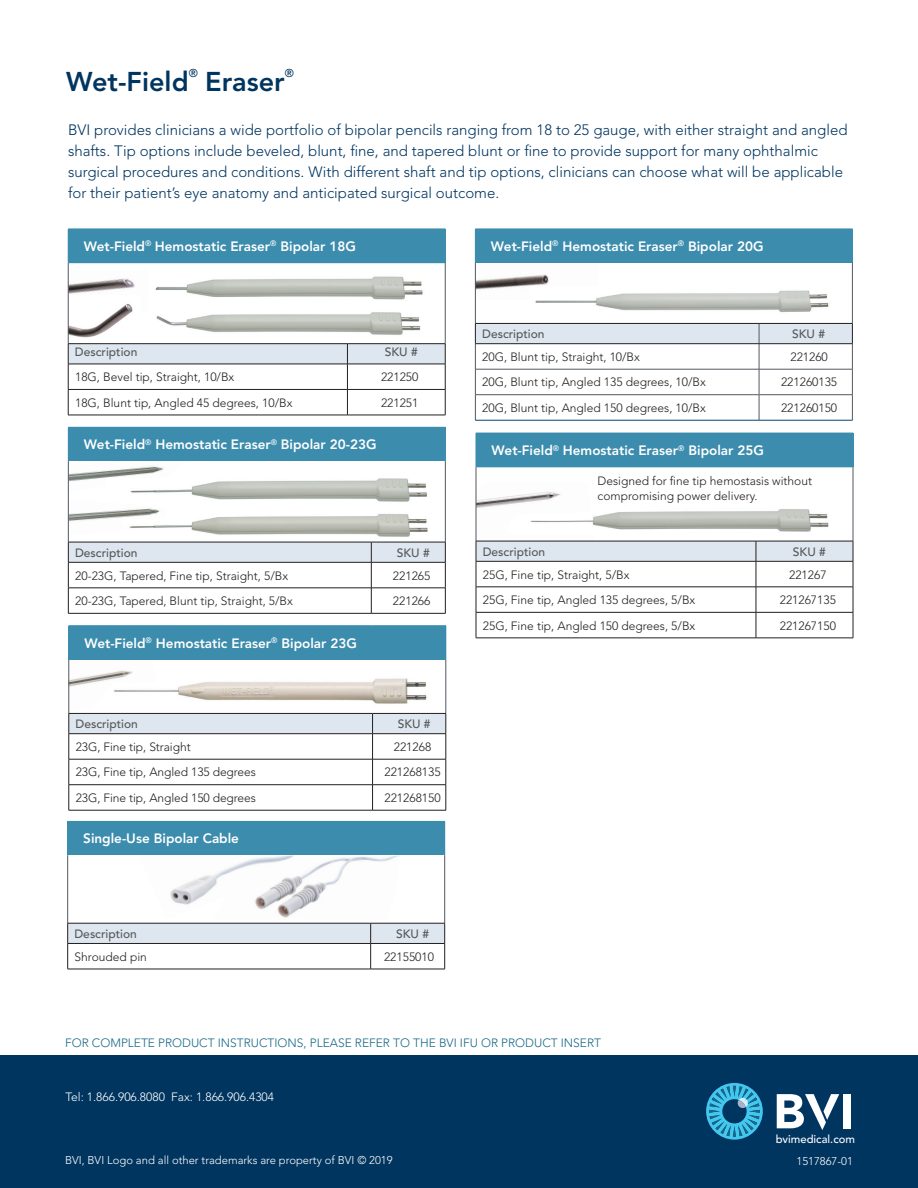
<style>
.page{position:relative;width:918px;height:1188px;background:#fff}
.page>*{position:absolute;margin:0;border:0;box-sizing:border-box;transform-origin:0 0}
.inside_header{font:800 27px "Avenir LT Std";color:#003560}
.inside_bullet_text{font:300 15px/21px "Avenir LT Std";color:#003560}
.Table_Header{font:800 13.5px "Avenir LT Std";color:#fff}
.Table_ocontents_8_10{font:300 12px "Avenir LT Std";color:#231f20}
.t1{font:500 12px "Avenir LT Std";color:#57585a}
.t2{font:300 12px "Avenir LT Std";color:#186887}
.Product_Description{font:300 12px "Avenir LT Std";color:#231f20}
.t3{font:300 12px "Avenir LT Std";color:#fff}
.inside_header-2{font:500 11.4px "Avenir LT Std";color:#003560}
.Table_Product_Descri{font:300 11.25px "Avenir LT Std";color:#fff}
.t4{font:500 11.25px "Avenir LT Std";color:#fff}
</style>
<div class="page">
<div style="left:0;top:1055px;width:918px;height:133px;background:#003560"></div>
<svg style="left:706px;top:1083px;width:57px;height:57px"></svg>
<div style="left:844px;top:1094px;width:7px;height:34px;background:#fff"></div>
<svg style="left:777px;top:1094px;width:62px;height:36px"></svg>
<img style="left:69px;top:278px;width:66px;height:16px">
<img style="left:69px;top:303px;width:64px;height:35px">
<div style="left:68px;top:229px;width:377px;height:34px;background:#3c8cad"></div>
<hr style="left:68px;top:263px;width:1px;height:81px;background:#535860">
<hr style="left:445px;top:263px;width:1px;height:81px;background:#535860">
<hr style="left:445px;top:229px;width:1px;height:33px;background:#3c8cad">
<hr style="left:68px;top:343px;width:279px;height:1px;background:#231f20">
<hr style="left:347px;top:343px;width:98px;height:1px;background:#231f20">
<svg style="left:68px;top:344px;width:378px;height:71px"></svg>
<hr style="left:68px;top:415px;width:279px;height:1px;background:#231f20">
<hr style="left:347px;top:415px;width:98px;height:1px;background:#231f20">
<img style="left:155px;top:276px;width:268px;height:24px">
<img style="left:156px;top:312px;width:265px;height:23px">
<img style="left:476px;top:274px;width:73px;height:16px">
<div style="left:475px;top:229px;width:377px;height:34px;background:#3c8cad"></div>
<hr style="left:475px;top:263px;width:1px;height:60px;background:#535860">
<hr style="left:852px;top:263px;width:1px;height:60px;background:#535860">
<hr style="left:852px;top:229px;width:1px;height:34px;background:#3c8cad">
<hr style="left:475px;top:420px;width:284px;height:1px;background:#01457f">
<hr style="left:759px;top:420px;width:94px;height:1px;background:#01457f">
<svg style="left:475px;top:323px;width:378px;height:97px"></svg>
<img style="left:531px;top:286px;width:298px;height:27px">
<img style="left:477px;top:491px;width:118px;height:50px">
<div style="left:476px;top:433px;width:377px;height:34px;background:#3c8cad"></div>
<hr style="left:476px;top:467px;width:1px;height:74px;background:#535860">
<hr style="left:853px;top:467px;width:1px;height:74px;background:#535860">
<hr style="left:853px;top:433px;width:1px;height:34px;background:#3c8cad">
<hr style="left:476px;top:467px;width:280px;height:1px;background:#3c8cad">
<hr style="left:756px;top:467px;width:97px;height:1px;background:#3c8cad">
<svg style="left:476px;top:541px;width:378px;height:97px"></svg>
<hr style="left:476px;top:638px;width:280px;height:1px;background:#231f20">
<hr style="left:756px;top:638px;width:97px;height:1px;background:#231f20">
<img style="left:508px;top:502px;width:321px;height:32px">
<img style="left:70px;top:670px;width:63px;height:17px">
<div style="left:69px;top:626px;width:377px;height:33px;background:#3c8cad"></div>
<hr style="left:69px;top:660px;width:1px;height:53px;background:#535860">
<hr style="left:446px;top:660px;width:1px;height:53px;background:#535860">
<hr style="left:69px;top:625px;width:304px;height:1px;background:#3c8cad">
<hr style="left:373px;top:625px;width:73px;height:1px;background:#3c8cad">
<hr style="left:446px;top:626px;width:1px;height:33px;background:#3c8cad">
<hr style="left:69px;top:659px;width:304px;height:1px;background:#3c8cad">
<hr style="left:373px;top:659px;width:73px;height:1px;background:#3c8cad">
<svg style="left:69px;top:713px;width:378px;height:97px"></svg>
<hr style="left:69px;top:810px;width:304px;height:1px;background:#231f20">
<hr style="left:373px;top:810px;width:73px;height:1px;background:#231f20">
<img style="left:92px;top:675px;width:335px;height:29px">
<div style="left:68px;top:821px;width:377px;height:34px;background:#3c8cad"></div>
<hr style="left:67px;top:855px;width:1px;height:68px;background:#535860">
<hr style="left:444px;top:855px;width:1px;height:68px;background:#535860">
<hr style="left:67px;top:822px;width:1px;height:33px;background:#3c8cad">
<svg style="left:67px;top:923px;width:378px;height:46px"></svg>
<hr style="left:68px;top:969px;width:303px;height:1px;background:#231f20">
<hr style="left:371px;top:969px;width:74px;height:1px;background:#231f20">
<img style="left:295px;top:856px;width:104px;height:56px">
<img style="left:170px;top:856px;width:125px;height:62px">
<img style="left:69px;top:466px;width:95px;height:16px">
<img style="left:107px;top:478px;width:338px;height:30px">
<img style="left:69px;top:499px;width:99px;height:22px">
<div style="left:68px;top:427px;width:377px;height:34px;background:#3c8cad"></div>
<hr style="left:68px;top:461px;width:1px;height:81px;background:#535860">
<hr style="left:445px;top:461px;width:1px;height:81px;background:#535860">
<hr style="left:371px;top:427px;width:75px;height:1px;background:#3c8cad">
<hr style="left:445px;top:428px;width:1px;height:33px;background:#3c8cad">
<svg style="left:68px;top:542px;width:378px;height:71px"></svg>
<hr style="left:68px;top:613px;width:303px;height:1px;background:#231f20">
<hr style="left:371px;top:613px;width:75px;height:1px;background:#231f20">
<img style="left:121px;top:511px;width:307px;height:26px">
<p class="inside_header" style="left:66px;top:66px;width:124px">Wet-Field</p>
<p class="inside_header-2" style="left:189px;top:66px;width:11px">®</p>
<p class="inside_header" style="left:205px;top:66px;width:81px">Eraser</p>
<p class="inside_header-2" style="left:285px;top:66px;width:11px">®</p>
<p class="inside_bullet_text" style="left:68px;top:119px;width:781px">BVI provides clinicians a wide portfolio of bipolar pencils ranging from 18 to 25 gauge, with either straight and angled shafts. Tip options include beveled, blunt, fine, and tapered blunt or fine to provide support for many ophthalmic surgical procedures and conditions. With different shaft and tip options, clinicians can choose what will be applicable for their patient’s eye anatomy and anticipated surgical outcome.</p>
<p class="Table_Header" style="left:491px;top:238px;width:274px">Wet-Field<sup>®</sup> Hemostatic Eraser<sup>®</sup> Bipolar 20G</p>
<p class="Table_Header" style="left:84px;top:238px;width:274px">Wet-Field<sup>®</sup> Hemostatic Eraser<sup>®</sup> Bipolar 18G</p>
<p class="t1" style="left:75px;top:345px;width:64px">Description</p>
<p class="t1" style="left:385px;top:345px;width:34px">SKU #</p>
<p class="Table_ocontents_8_10" style="left:75px;top:370px;width:161px">18G, Bevel tip, Straight, 10/Bx</p>
<p class="Table_ocontents_8_10" style="left:381px;top:370px;width:39px">221250</p>
<p class="Table_ocontents_8_10" style="left:75px;top:396px;width:219px">18G, Blunt tip, Angled 45 degrees, 10/Bx</p>
<p class="Table_ocontents_8_10" style="left:381px;top:396px;width:39px">221251</p>
<p class="Table_Header" style="left:84px;top:437px;width:294px">Wet-Field<sup>®</sup> Hemostatic Eraser<sup>®</sup> Bipolar 20-23G</p>
<p class="t1" style="left:75px;top:546px;width:64px">Description</p>
<p class="t1" style="left:397px;top:546px;width:34px">SKU #</p>
<p class="Table_ocontents_8_10" style="left:75px;top:568px;width:214px">20-23G, Tapered, Fine tip, Straight, 5/Bx</p>
<p class="Table_ocontents_8_10" style="left:393px;top:568px;width:39px">221265</p>
<p class="Table_ocontents_8_10" style="left:75px;top:594px;width:219px">20-23G, Tapered, Blunt tip, Straight, 5/Bx</p>
<p class="Table_ocontents_8_10" style="left:393px;top:594px;width:39px">221266</p>
<p class="Table_Header" style="left:84px;top:635px;width:274px">Wet-Field<sup>®</sup> Hemostatic Eraser<sup>®</sup> Bipolar 23G</p>
<p class="t1" style="left:76px;top:717px;width:64px">Description</p>
<p class="t1" style="left:398px;top:717px;width:34px">SKU #</p>
<p class="Table_ocontents_8_10" style="left:76px;top:740px;width:116px">23G, Fine tip, Straight</p>
<p class="Table_ocontents_8_10" style="left:394px;top:740px;width:39px">221268</p>
<p class="Table_ocontents_8_10" style="left:76px;top:765px;width:182px">23G, Fine tip, Angled 135 degrees</p>
<p class="Table_ocontents_8_10" style="left:384px;top:765px;width:58px">221268135</p>
<p class="Table_ocontents_8_10" style="left:76px;top:791px;width:182px">23G, Fine tip, Angled 150 degrees</p>
<p class="Table_ocontents_8_10" style="left:384px;top:791px;width:58px">221268150</p>
<p class="Table_Header" style="left:83px;top:831px;width:157px">Single-Use Bipolar Cable</p>
<p class="t1" style="left:74px;top:927px;width:64px">Description</p>
<p class="t1" style="left:396px;top:927px;width:34px">SKU #</p>
<p class="Table_ocontents_8_10" style="left:75px;top:950px;width:74px">Shrouded pin</p>
<p class="Table_ocontents_8_10" style="left:384px;top:950px;width:51px">22155010</p>
<p class="t1" style="left:482px;top:327px;width:64px">Description</p>
<p class="t1" style="left:792px;top:327px;width:34px">SKU #</p>
<p class="Table_ocontents_8_10" style="left:482px;top:350px;width:159px">20G, Blunt tip, Straight, 10/Bx</p>
<p class="Table_ocontents_8_10" style="left:790px;top:350px;width:39px">221260</p>
<p class="Table_ocontents_8_10" style="left:482px;top:375px;width:225px">20G, Blunt tip, Angled 135 degrees, 10/Bx</p>
<p class="Table_ocontents_8_10" style="left:781px;top:375px;width:58px">221260135</p>
<p class="Table_ocontents_8_10" style="left:482px;top:401px;width:225px">20G, Blunt tip, Angled 150 degrees, 10/Bx</p>
<p class="Table_ocontents_8_10" style="left:781px;top:401px;width:58px">221260150</p>
<p class="Table_Header" style="left:492px;top:442px;width:274px">Wet-Field<sup>®</sup> Hemostatic Eraser<sup>®</sup> Bipolar 25G</p>
<p class="Product_Description" style="left:597px;top:474px;width:216px">Designed for fine tip hemostasis without</p>
<p class="Product_Description" style="left:598px;top:489px;width:161px">compromising power delivery.</p>
<p class="t1" style="left:483px;top:545px;width:64px">Description</p>
<p class="t1" style="left:793px;top:545px;width:34px">SKU #</p>
<p class="Table_ocontents_8_10" style="left:483px;top:567px;width:148px">25G, Fine tip, Straight, 5/Bx</p>
<p class="Table_ocontents_8_10" style="left:789px;top:567px;width:39px">221267</p>
<p class="Table_ocontents_8_10" style="left:483px;top:593px;width:214px">25G, Fine tip, Angled 135 degrees, 5/Bx</p>
<p class="Table_ocontents_8_10" style="left:780px;top:593px;width:58px">221267135</p>
<p class="Table_ocontents_8_10" style="left:483px;top:618px;width:214px">25G, Fine tip, Angled 150 degrees, 5/Bx</p>
<p class="Table_ocontents_8_10" style="left:780px;top:618px;width:58px">221267150</p>
<p class="t2" style="left:65px;top:1036px;width:538px">FOR COMPLETE PRODUCT INSTRUCTIONS, PLEASE REFER TO THE BVI IFU OR PRODUCT INSERT</p>
<p class="t3" style="left:66px;top:1089px;width:210px">Tel: 1.866.906.8080 Fax: 1.866.906.4304</p>
<p class="Table_Product_Descri" style="left:65px;top:1153px;width:329px">BVI, BVI Logo and all other trademarks are property of BVI © 2019</p>
<p class="t4" style="left:776px;top:1133px;width:81px">bvimedical.com</p>
<p class="Table_Product_Descri" style="left:796px;top:1154px;width:58px">1517867-01</p>
</div>
